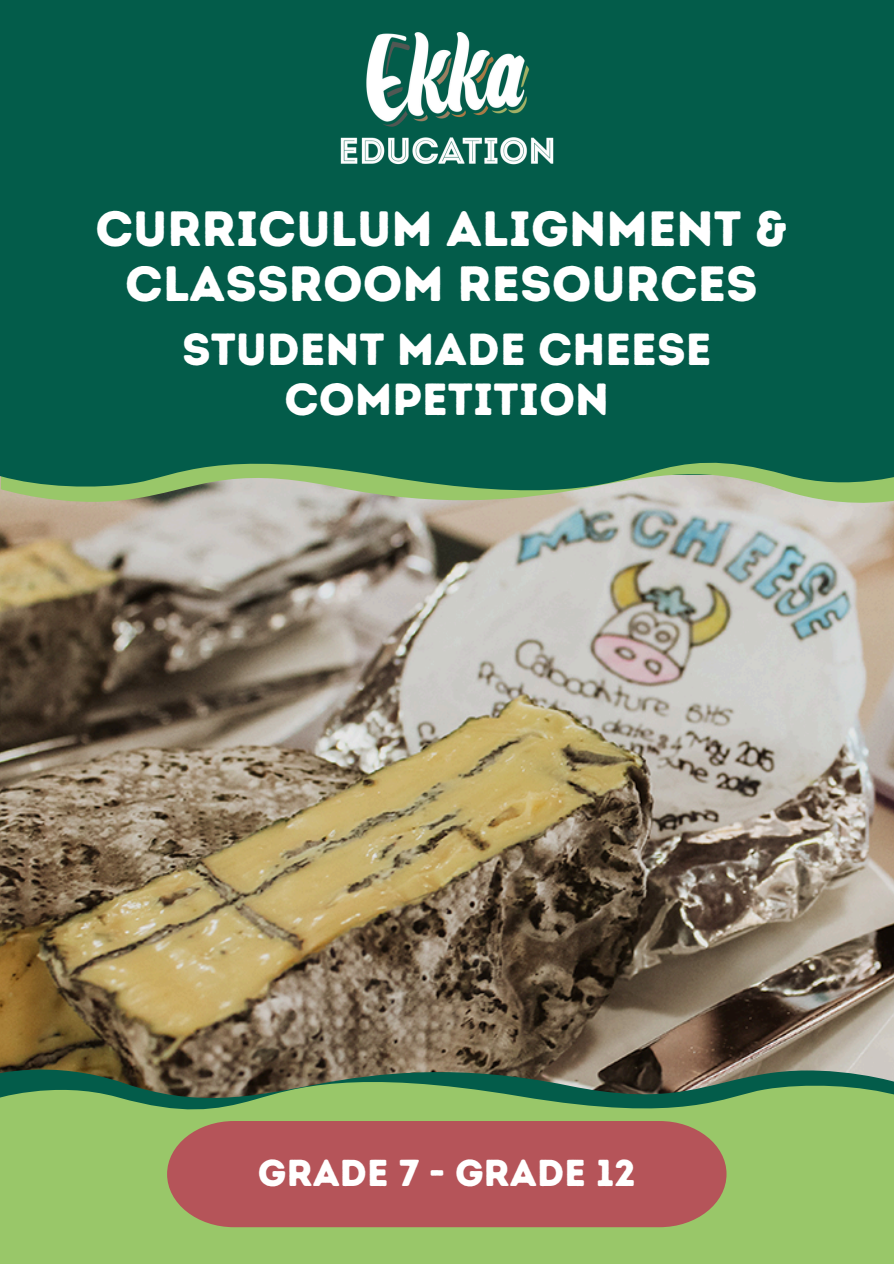
<style>
.page{position:relative;width:894px;height:1264px;background:#fff}
.page>*{position:absolute;margin:0;border:0;box-sizing:border-box;transform-origin:0 0}
.t1{font:49.5px/55.2px "Intro Rust Base";color:#fff;text-align:center}
.t2{font:45px/50.7px "Intro Rust Base";color:#fff;text-align:center}
.t3{font:37.5px "Intro Rust Base";color:#fff}
</style>
<div class="page">
<img style="left:0;top:496px;width:893px;height:562px">
<div style="left:0;top:0;width:893px;height:475px;background:#035c4a"></div>
<svg style="left:1px;top:496px;width:892px;height:17px;background:#bfbcab"></svg>
<svg style="left:0;top:462px;width:893px;height:34px"></svg>
<img style="left:340px;top:33px;width:214px;height:132px">
<svg style="left:0;top:1058px;width:893px;height:17px;background:#6e634f"></svg>
<svg style="left:0;top:1075px;width:893px;height:34px;background:#578756"></svg>
<div style="left:0;top:1109px;width:893px;height:154px;background:#99c769"></div>
<div style="left:167px;top:1121px;width:559px;height:106px;background:#b55459"></div>
<h1 class="t1" style="left:95px;top:200px;width:693px">CURRICULUM ALIGNMENT &amp;<br>CLASSROOM RESOURCES</h1>
<h1 class="t2" style="left:182px;top:323px;width:531px">STUDENT MADE CHEESE<br>COMPETITION</h1>
<p class="t3" style="left:258px;top:1150px;width:379px">GRADE 7 - GRADE 12</p>
</div>
